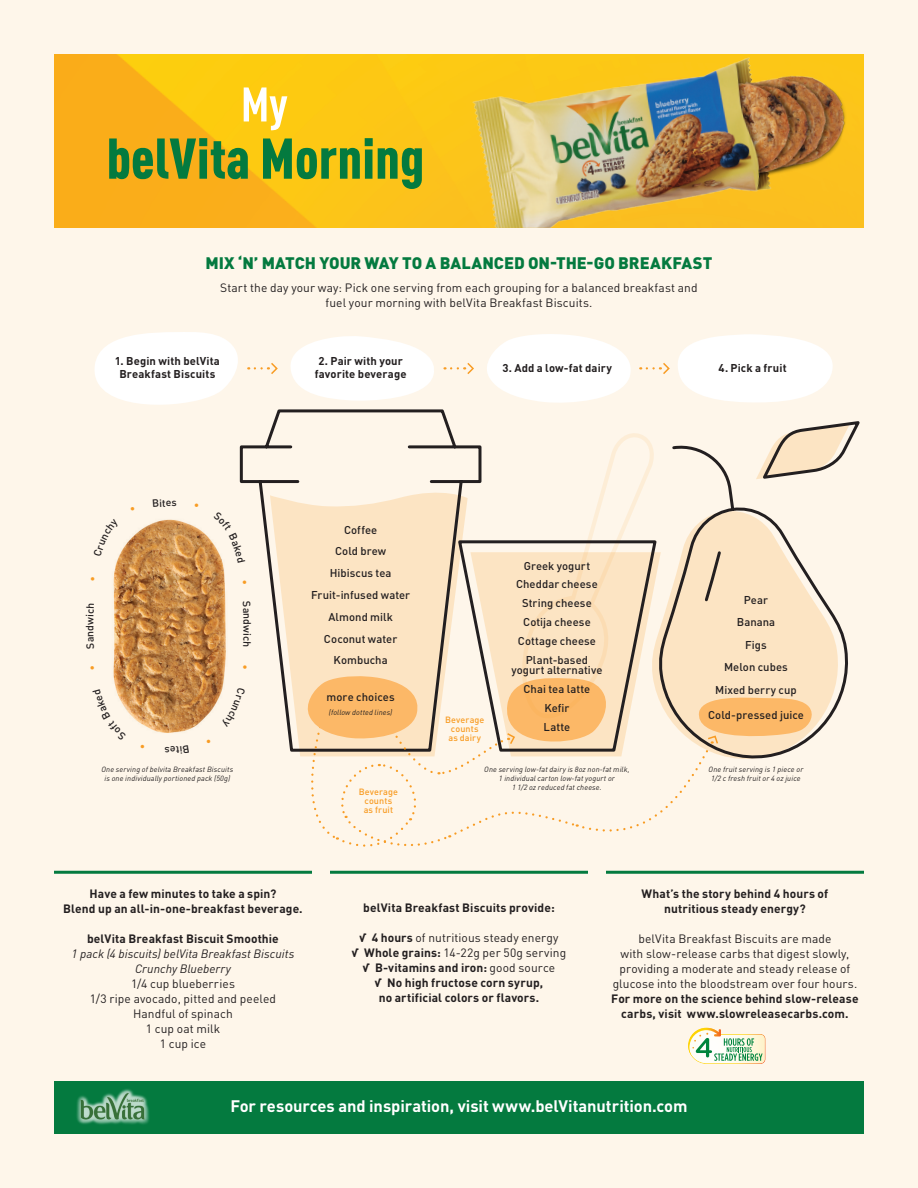
<style>
.page{position:relative;width:918px;height:1188px;background:#fef6ea}
.page>*{position:absolute;margin:0;border:0;box-sizing:border-box;transform-origin:0 0}
.t1{font:700 16.5px "DINOT";letter-spacing:-.005em;color:#fff}
.t2{font:900 16.5px "DINOT";color:#047a3f}
.t3{font:700 12px/15px "DINOT";letter-spacing:.01em;color:#231f20;text-align:center}
.t4{font:12px/15px "DINOT";letter-spacing:.01em;color:#231f20;text-align:center}
.t5{font:italic 12px/15px "DINOT";letter-spacing:.005em;color:#231f20;text-align:center}
.t6{font:500 11.25px/18.8px "DINOT";letter-spacing:.005em;color:#231f20;text-align:center}
.t7{font:700 11.25px/13.5px "DINOT";letter-spacing:.01em;color:#231f20;text-align:center}
.t8{font:500 10.5px "DINOT";color:#231f20}
.t9{font:500 9px/9px "DINOT";letter-spacing:.01em;color:#f89c24;text-align:center}
.t10{font:italic 7.5px/9px "DINOT";letter-spacing:.02em;color:#231f20;text-align:center}
.s1{font-weight:400}
</style>
<div class="page">
<img style="left:113px;top:519px;width:113px;height:214px">
<div style="left:54px;top:1081px;width:810px;height:53px;background:#047a3f"></div>
<img style="left:76px;top:1089px;width:73px;height:36px">
<svg style="left:815px;top:421px;width:45px;height:314px"></svg>
<svg style="left:239px;top:409px;width:211px;height:343px"></svg>
<svg style="left:487px;top:334px;width:154px;height:69px"></svg>
<svg style="left:647px;top:334px;width:186px;height:68px"></svg>
<svg style="left:291px;top:336px;width:183px;height:65px"></svg>
<svg style="left:95px;top:332px;width:154px;height:78px"></svg>
<svg style="left:255px;top:363px;width:23px;height:11px"></svg>
<svg style="left:294px;top:427px;width:521px;height:420px"></svg>
<hr style="left:54px;top:871px;width:258px;height:3px;background:#047a3f">
<hr style="left:330px;top:871px;width:258px;height:3px;background:#047a3f">
<hr style="left:606px;top:871px;width:258px;height:3px;background:#047a3f">
<img style="left:54px;top:54px;width:397px;height:174px">
<img style="left:451px;top:54px;width:413px;height:174px">
<svg style="left:109px;top:138px;width:313px;height:51px;background:#96a127"></svg>
<svg style="left:244px;top:87px;width:43px;height:43px;background:#fde075"></svg>
<svg style="left:688px;top:1028px;width:77px;height:36px"></svg>
<svg style="left:113px;top:519px;width:7px;height:38px"></svg>
<svg style="left:213px;top:511px;width:32px;height:52px"></svg>
<svg style="left:243px;top:580px;width:4px;height:4px"></svg>
<svg style="left:243px;top:601px;width:8px;height:23px"></svg>
<svg style="left:243px;top:634px;width:8px;height:13px"></svg>
<svg style="left:243px;top:665px;width:4px;height:4px"></svg>
<svg style="left:221px;top:688px;width:24px;height:39px"></svg>
<svg style="left:113px;top:690px;width:13px;height:43px"></svg>
<h1 class="t2" style="left:206px;top:252px;width:508px">MIX ‘N’ MATCH YOUR WAY TO A BALANCED ON-THE-GO BREAKFAST</h1>
<p class="t4" style="left:220px;top:280px;width:479px">Start the day your way: Pick one serving from each grouping for a balanced breakfast and fuel your morning with belVita Breakfast Biscuits.</p>
<p class="t7" style="left:115px;top:353px;width:107px">1. Begin with belVita<br>Breakfast Biscuits</p>
<p class="t7" style="left:315px;top:353px;width:93px">2. Pair with your favorite beverage</p>
<p class="t7" style="left:502px;top:360px;width:111px">3. Add a low-fat dairy</p>
<p class="t7" style="left:719px;top:360px;width:70px">4. Pick a fruit</p>
<p class="t8" style="left:83px;top:631px;width:7px;rotate:-90deg">d</p>
<p class="t8" style="left:166px;top:496px;width:7px">e</p>
<p class="t8" style="left:254px;top:625px;width:9px;rotate:90deg">w</p>
<p class="t6" style="left:311px;top:518px;width:101px;line-height:21.8px">Coffee<br>Cold brew<br>Hibiscus tea<br>Fruit-infused water<br>Almond milk<br>Coconut water<br>Kombucha</p>
<p class="t6" style="left:326px;top:687px;width:70px">more choices</p>
<p class="t10" style="left:329px;top:708px;width:65px">(follow dotted lines)</p>
<p class="t9" style="left:445px;top:715px;width:41px">Beverage counts<br>as dairy</p>
<p class="t6" style="left:516px;top:556px;width:83px">Greek yogurt<br>Cheddar cheese<br>String cheese<br>Cotija cheese<br>Cottage cheese<br>Plant-based</p>
<p class="t6" style="left:511px;top:660px;width:93px">yogurt alternative<br>Chai tea latte<br>Kefir<br>Latte</p>
<p class="t6" style="left:715px;top:588px;width:83px;line-height:22.5px">Pear<br>Banana<br>Figs<br>Melon cubes<br>Mixed berry cup</p>
<p class="t6" style="left:708px;top:705px;width:97px">Cold-pressed juice</p>
<p class="t10" style="left:102px;top:765px;width:133px">One serving of belvita Breakfast Biscuits is one individually portioned pack (50g)</p>
<p class="t10" style="left:484px;top:765px;width:147px">One serving low-fat dairy is 8oz non-fat milk,<br>1 individual carton low-fat yogurt or<br>1 1/2 oz reduced fat cheese.</p>
<p class="t10" style="left:709px;top:765px;width:96px">One fruit serving is 1 piece or<br>1/2 c fresh fruit or 4 oz juice</p>
<p class="t9" style="left:359px;top:788px;width:41px">Beverage counts<br>as fruit</p>
<p class="t3" style="left:63px;top:886px;width:241px">Have a few minutes to take a spin?<br>Blend up an all-in-one-breakfast beverage.</p>
<p class="t3" style="left:87px;top:931px;width:193px">belVita Breakfast Biscuit Smoothie</p>
<p class="t5" style="left:72px;top:946px;width:224px">1 pack (4 biscuits) belVita Breakfast Biscuits<br>Crunchy Blueberry</p>
<p class="t4" style="left:90px;top:976px;width:188px">1/4 cup blueberries<br>1/3 ripe avocado, pitted and peeled<br>Handful of spinach<br>1 cup oat milk<br>1 cup ice</p>
<p class="t3" style="left:363px;top:900px;width:193px">belVita Breakfast Biscuits provide:</p>
<p class="t3" style="left:352px;top:930px;width:216px">√ 4 hours <span class="s1">of nutritious steady energy<br></span>√ Whole grains: <span class="s1">14-22g per 50g serving </span>√ B-vitamins and iron: <span class="s1">good source<br></span>√ No high fructose corn syrup,<br>no artificial colors or flavors.</p>
<p class="t3" style="left:642px;top:886px;width:188px">What’s the story behind 4 hours of nutritious steady energy?</p>
<p class="t4" style="left:613px;top:931px;width:246px">belVita Breakfast Biscuits are made<br>with slow-release carbs that digest slowly, providing a moderate and steady release of glucose into the bloodstream over four hours.</p>
<p class="t3" style="left:611px;top:991px;width:249px">For more on the science behind slow-release carbs, visit www.slowreleasecarbs.com.</p>
<h1 class="t1" style="left:230px;top:1095px;width:459px">For resources and inspiration, visit www.belVitanutrition.com</h1>
</div>
